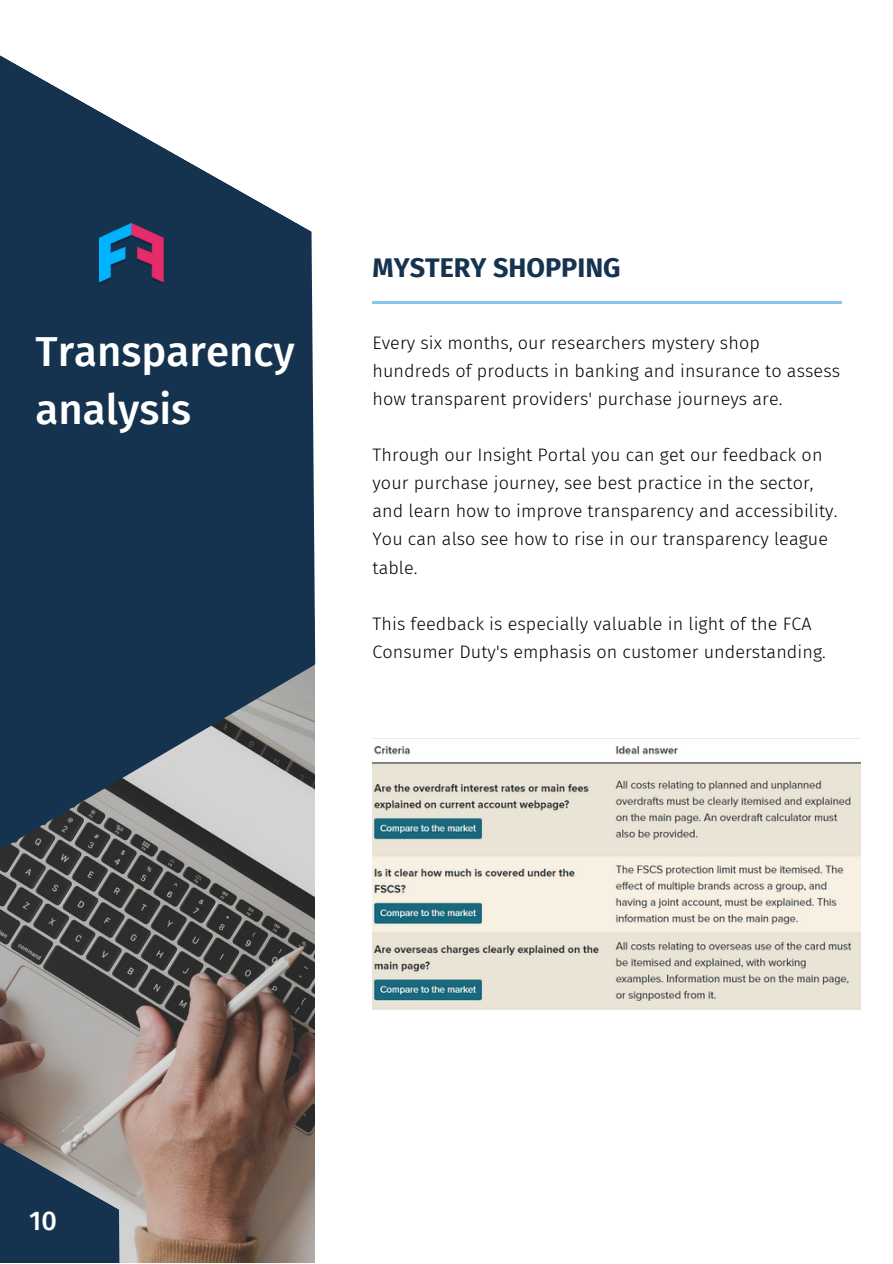
<style>
.page{position:relative;width:893px;height:1264px;background:#fff}
.page>*{position:absolute;margin:0;border:0;box-sizing:border-box;transform-origin:0 0}
.t1{font:500 42px/58.5px "Fira Sans";color:#fff}
.t2{font:700 27px "Fira Sans";color:#15334f}
.t3{font:500 27px "Fira Sans";color:#fff}
.t4{font:300 18px/28px "Fira Sans";letter-spacing:.005em;color:#000}
</style>
<div class="page">
<img style="left:0;top:884px;width:314px;height:378px">
<svg style="left:0;top:55px;width:315px;height:829px;background:#42586d"></svg>
<img style="left:100px;top:223px;width:76px;height:61px">
<hr style="left:372px;top:301px;width:469px;height:2px;background:#86c7ed">
<img style="left:372px;top:738px;width:488px;height:271px">
<svg style="left:0;top:997px;width:123px;height:265px;background:#727579"></svg>
<p class="t1" style="left:36px;top:322px;width:261px">Transparency analysis</p>
<p class="t2" style="left:372px;top:252px;width:250px">MYSTERY SHOPPING</p>
<p class="t4" style="left:372px;top:328px;width:469px">Every six months, our researchers mystery shop hundreds of products in banking and insurance to assess how transparent providers' purchase journeys are.</p>
<p class="t4" style="left:372px;top:441px;width:466px">Through our Insight Portal you can get our feedback on your purchase journey, see best practice in the sector, and learn how to improve transparency and accessibility.<br>You can also see how to rise in our transparency league table.</p>
<p class="t4" style="left:372px;top:609px;width:455px">This feedback is especially valuable in light of the FCA<br>Consumer Duty's emphasis on customer understanding.</p>
<p class="t3" style="left:29px;top:1204px;width:29px">10</p>
</div>
